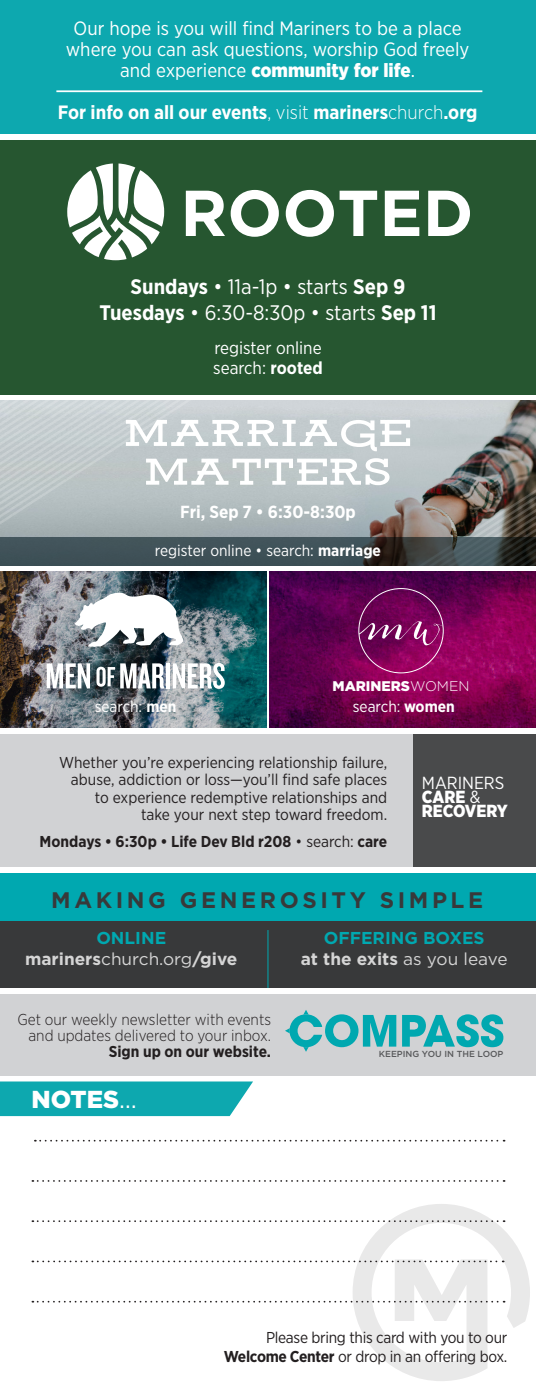
<style>
.page{position:relative;width:536px;height:1386px;background:#fff}
.page>*{position:absolute;margin:0;border:0;box-sizing:border-box;transform-origin:0 0}
.t1{font:900 24.5px "Gotham";color:#fff}
.t2{font:700 22.4px "Gotham";letter-spacing:.16em;color:#38393a}
.t3{font:21px/26.2px "Gotham Narrow";color:#fff;text-align:center}
.t4{font:19.25px/21px "Gotham Narrow";color:#fff;text-align:center}
.t5{font:700 19.25px "Gotham Narrow";color:#fff}
.t6{font:17.5px/19.2px "Gotham Narrow";color:#fff}
.t7{font:900 17.5px/14px "Gotham Narrow";color:#fff}
.t8{font:700 17.5px "Gotham Narrow";color:#fff}
.t9{font:700 17.15px/20.7px "Gotham";color:#00a8b0;text-align:center}
.t10{font:700 17.15px/20.7px "Gotham";color:#d5d5d5;text-align:center}
.t11{font:15.75px/17.5px "Gotham Narrow";color:#231f20;text-align:right}
.t12{font:15.75px/19.2px "Gotham Narrow";letter-spacing:-.02em;color:#231f20;text-align:right}
.t13{font:300 15.75px/15.8px "Gotham Narrow";color:#231f20;text-align:right}
.t14{font:700 15.75px "Gotham Narrow";color:#231f20}
.t15{font:15.75px "Gotham Narrow";color:#fff}
.t16{font:900 14px "Gotham";color:#fff}
.t17{font:300 9.1px "Gotham";color:#231f20}
.t18{font:500 8.75px "Gotham";color:#58595b}
.s1{font-weight:900}
.s2{font-weight:300}
.s3{font-weight:700}
.s4{font-weight:400}
.s5{color:#00a8b0}
.s6{color:#d5d5d5}
.s7{font-weight:400;color:#d5d5d5}
</style>
<div class="page">
<div style="left:0;top:0;width:536px;height:134px;background:#0da8af"></div>
<svg style="left:353px;top:1204px;width:177px;height:177px"></svg>
<svg style="left:35px;top:1140px;width:469px;height:2px"></svg>
<svg style="left:32px;top:1180px;width:472px;height:2px"></svg>
<svg style="left:32px;top:1220px;width:472px;height:2px"></svg>
<svg style="left:32px;top:1261px;width:471px;height:1px"></svg>
<svg style="left:32px;top:1301px;width:472px;height:2px"></svg>
<div style="left:0;top:1082px;width:253px;height:34px;background:#0da8af"></div>
<div style="left:0;top:913px;width:536px;height:75px;background:#38393a"></div>
<div style="left:0;top:873px;width:536px;height:48px;background:#00a8b0"></div>
<hr style="left:267px;top:930px;width:1px;height:58px;background:#00a8b0">
<hr style="left:56px;top:90px;width:426px;height:2px;background:#fff">
<div style="left:0;top:994px;width:536px;height:81px;background:#d1d2d4"></div>
<svg style="left:402px;top:1014px;width:101px;height:33px"></svg>
<svg style="left:285px;top:1010px;width:111px;height:42px"></svg>
<div style="left:0;top:734px;width:536px;height:132px;background:#d1d2d4"></div>
<div style="left:413px;top:734px;width:123px;height:132px;background:#494a4b"></div>
<img style="left:0;top:572px;width:266px;height:155px">
<svg style="left:74px;top:592px;width:109px;height:55px"></svg>
<svg style="left:47px;top:663px;width:43px;height:25px"></svg>
<svg style="left:96px;top:663px;width:68px;height:26px"></svg>
<hr style="left:166px;top:663px;width:4px;height:25px;background:#fff">
<svg style="left:173px;top:663px;width:52px;height:26px"></svg>
<img style="left:270px;top:572px;width:266px;height:155px">
<svg style="left:359px;top:620px;width:84px;height:26px;background:#8d2b71"></svg>
<svg style="left:0;top:401px;width:536px;height:136px;background:#b5babb"></svg>
<svg style="left:0;top:537px;width:536px;height:28px;background:#3c4a4e"></svg>
<div style="left:0;top:140px;width:536px;height:254px;background:#265630"></div>
<svg style="left:67px;top:163px;width:403px;height:97px"></svg>
<p class="t4" style="left:66px;top:18px;width:405px">Our hope is you will find Mariners to be a place where you can ask questions, worship God freely and experience <span class="s1">community for life</span>.</p>
<p class="t5" style="left:58px;top:100px;width:421px">For info on all our events<span class="s2">, visit</span> mariners<span class="s2">church</span>.org</p>
<h3 class="t3" style="left:99px;top:273px;width:338px"><span class="s3">Sundays</span> • 11a-1p • starts <span class="s3">Sep 9<br>Tuesdays</span> • 6:30-8:30p • starts <span class="s3">Sep 11</span></h3>
<p class="t6" style="left:213px;top:338px;width:111px">register online search: <span class="s3">rooted</span></p>
<p class="t8" style="left:180px;top:500px;width:177px">Fri, Sep 7 • 6:30-8:30p</p>
<p class="t15" style="left:155px;top:541px;width:227px">register online • search: <span class="s3">marriage</span></p>
<p class="t16" style="left:332px;top:676px;width:138px">MARINERS<span class="s2">WOMEN</span></p>
<p class="t15" style="left:95px;top:696px;width:83px">search: <span class="s3">men</span></p>
<p class="t15" style="left:353px;top:697px;width:103px">search: <span class="s3">women</span></p>
<p class="t11" style="left:59px;top:753px;width:329px">Whether you’re experiencing relationship failure, abuse, addiction or loss—you’ll find safe places to experience redemptive relationships and<br>take your next step toward freedom.</p>
<p class="t14" style="left:40px;top:831px;width:349px">Mondays • 6:30p • Life Dev Bld r208 <span class="s4">• search:</span> care</p>
<p class="t7" style="left:421px;top:776px;width:87px"><span class="s4">MARINERS<br></span>CARE <span class="s4">&amp;<br></span>RECOVERY</p>
<h2 class="t2" style="left:51px;top:886px;width:433px">MAKING GENEROSITY SIMPLE</h2>
<p class="t10" style="left:25px;top:928px;width:214px"><span class="s5">ONLINE </span>mariners<span class="s4">church.org</span>/give</p>
<p class="t9" style="left:301px;top:928px;width:208px">OFFERING BOXES<br><span class="s6">at the exits</span> <span class="s7">as you leave</span></p>
<p class="t13" style="left:17px;top:1011px;width:255px">Get our weekly newsletter with events and updates delivered to your inbox.</p>
<p class="t14" style="left:109px;top:1041px;width:164px">Sign up on our website.</p>
<p class="t17" style="left:240px;top:1025px;width:42px">CHURCH</p>
<h1 class="t1" style="left:32px;top:1083px;width:107px">NOTES<span class="s4">…</span></h1>
<p class="t18" style="left:378px;top:1048px;width:126px">KEEPING YOU IN THE LOOP</p>
<p class="t12" style="left:224px;top:1327px;width:285px">Please bring this card with you to our<br><span class="s3">Welcome Center</span> or drop in an offering box.</p>
</div>
